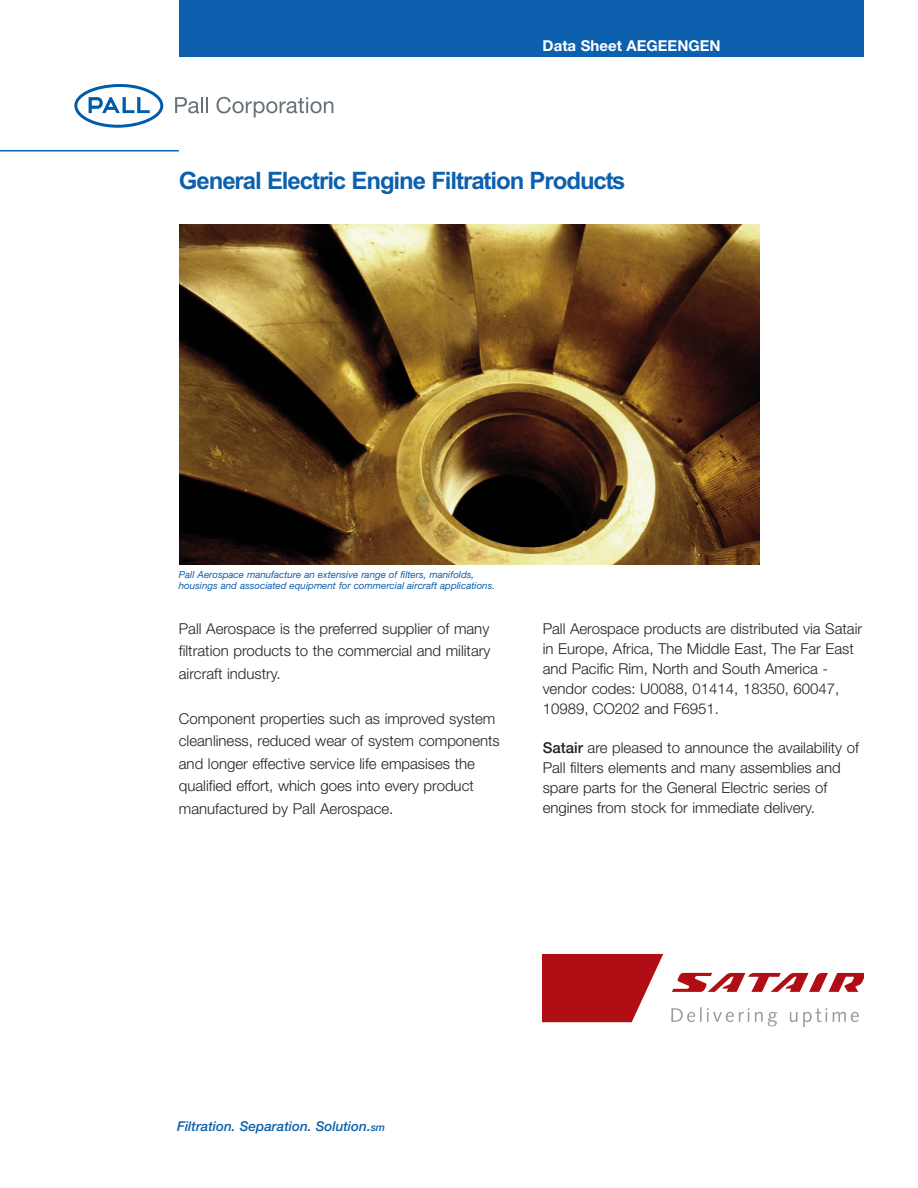
<style>
.page{position:relative;width:918px;height:1188px;background:#fff}
.page>*{position:absolute;margin:0;border:0;box-sizing:border-box;transform-origin:0 0}
.t1{font:700 24px "Arial";letter-spacing:-.045em;color:#0d60ae}
.t2{font:300 15px/20px "Helvetica Neue";color:#231f20}
.t3{font:700 15px "Helvetica Neue";color:#fff}
.t4{font:italic 500 13.5px "Helvetica Neue";color:#0d60ae}
.t5{font:italic 9.75px/10.5px "Helvetica Neue";color:#0d60ae}
.s1{font-weight:500}
.s2{font-size:10.5px}
</style>
<div class="page">
<div style="left:179px;top:0;width:685px;height:56px;background:#0d60ae"></div>
<hr style="left:0;top:150px;width:179px;height:2px;background:#0d60ae">
<svg style="left:175px;top:97px;width:33px;height:16px"></svg>
<svg style="left:216px;top:97px;width:117px;height:21px"></svg>
<svg style="left:74px;top:84px;width:89px;height:44px"></svg>
<img style="left:543px;top:954px;width:321px;height:72px">
<img style="left:180px;top:225px;width:580px;height:339px">
<p class="t3" style="left:543px;top:40px;width:180px">Data Sheet AEGEENGEN</p>
<h1 class="t1" style="left:179px;top:172px;width:448px">General Electric Engine Filtration Products</h1>
<p class="t5" style="left:179px;top:571px;width:318px">Pall Aerospace manufacture an extensive range of filters, manifolds, housings and associated equipment for commercial aircraft applications.</p>
<p class="t2" style="left:179px;top:619px;width:313px;line-height:22.5px;text-align:justify">Pall Aerospace is the preferred supplier of many filtration products to the commercial and military aircraft industry.</p>
<p class="t2" style="left:179px;top:709px;width:322px;line-height:22.5px">Component properties such as improved system cleanliness, reduced wear of system components and longer effective service life empasises the qualified effort, which goes into every product manufactured by Pall Aerospace.</p>
<p class="t2" style="left:543px;top:620px;width:321px">Pall Aerospace products are distributed via Satair in Europe, Africa, The Middle East, The Far East and Pacific Rim, North and South America - vendor codes: U0088, 01414, 18350, 60047, 10989, CO202 and F6951.</p>
<p class="t2" style="left:543px;top:740px;width:318px"><span class="s1">Satair</span> are pleased to announce the availability of Pall filters elements and many assemblies and spare parts for the General Electric series of engines from stock for immediate delivery.</p>
<p class="t4" style="left:177px;top:1121px;width:210px">Filtration. Separation. Solution.<span class="s2">sm</span></p>
</div>
